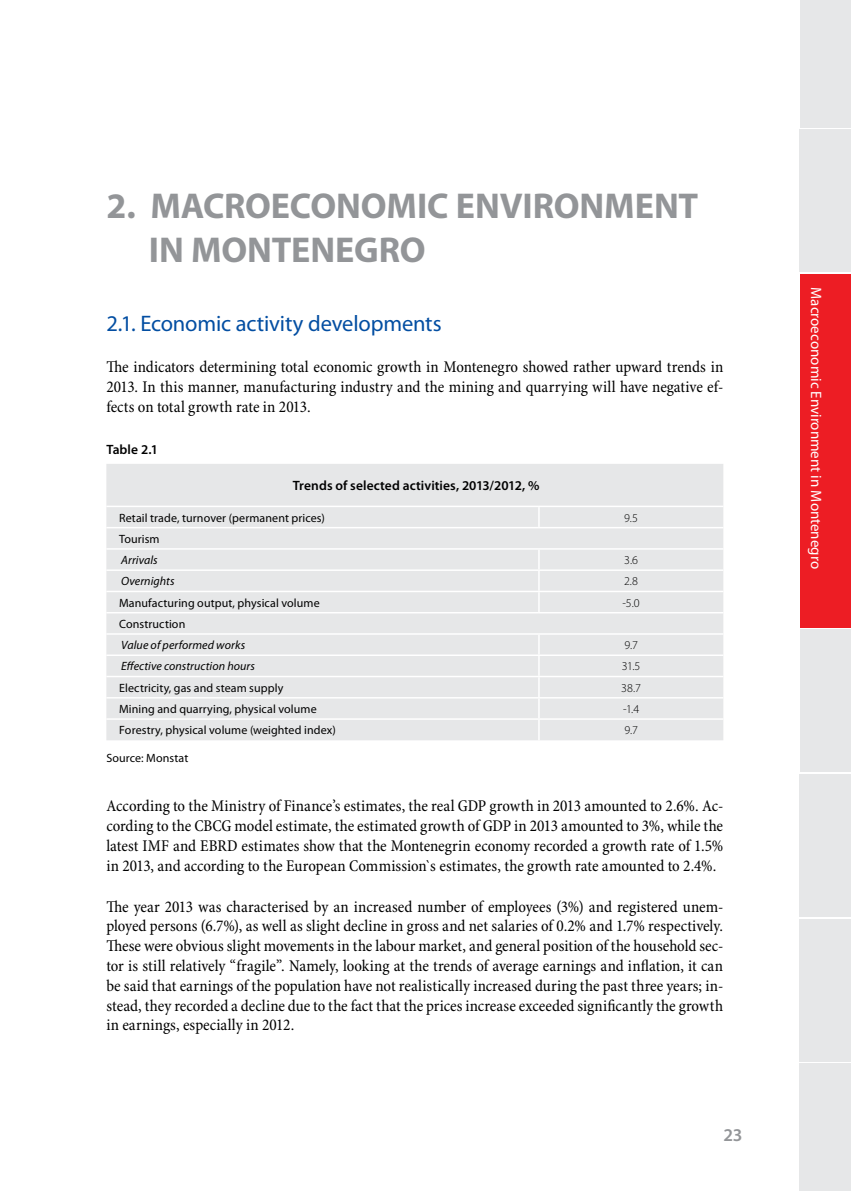
<style>
.page{position:relative;width:851px;height:1191px;background:#fff}
.page>*{position:absolute;margin:0;border:0;box-sizing:border-box;transform-origin:0 0}
.t1{font:700 36px/43.2px "Myriad Pro";letter-spacing:-.005em;color:#939598}
.t2{font:22.5px "Myriad Pro";letter-spacing:-.005em;color:#034ea2}
.t3{font:600 18px "Myriad Pro";color:#939598}
.t4{font:condensed 16.5px/19.8px "Minion Pro";letter-spacing:.005em;color:#000;text-align:justify}
.t5{font:15px "Myriad Pro";color:#fff}
.t6{font:600 13.5px "Myriad Pro";letter-spacing:.005em;color:#000}
.t7{font:12px "Myriad Pro";letter-spacing:.01em;color:#000}
.t8{font:italic 12px "Myriad Pro";letter-spacing:.005em;color:#000}
.t9{font:300 12px "Myriad Pro";color:#000}
</style>
<div class="page">
<div style="left:799px;top:0;width:51px;height:128px;background:#e6e7e8"></div>
<div style="left:799px;top:1063px;width:51px;height:128px;background:#e6e7e8"></div>
<div style="left:799px;top:918px;width:51px;height:143px;background:#e6e7e8"></div>
<div style="left:799px;top:774px;width:51px;height:142px;background:#e6e7e8"></div>
<div style="left:799px;top:130px;width:51px;height:142px;background:#e6e7e8"></div>
<div style="left:799px;top:274px;width:51px;height:353px;background:#ed1d24"></div>
<div style="left:799px;top:629px;width:51px;height:143px;background:#e6e7e8"></div>
<div style="left:106px;top:464px;width:617px;height:276px;background:#e6e7e8"></div>
<hr style="left:106px;top:505px;width:433px;height:2px;background:#fff">
<hr style="left:539px;top:505px;width:184px;height:2px;background:#fff">
<hr style="left:106px;top:527px;width:433px;height:1px;background:#fff">
<hr style="left:539px;top:527px;width:184px;height:1px;background:#fff">
<hr style="left:106px;top:548px;width:433px;height:1px;background:#fff">
<hr style="left:539px;top:548px;width:184px;height:1px;background:#fff">
<hr style="left:106px;top:569px;width:433px;height:2px;background:#fff">
<hr style="left:539px;top:569px;width:184px;height:2px;background:#fff">
<hr style="left:106px;top:590px;width:433px;height:2px;background:#fff">
<hr style="left:539px;top:590px;width:184px;height:2px;background:#fff">
<hr style="left:106px;top:612px;width:433px;height:1px;background:#fff">
<hr style="left:539px;top:612px;width:184px;height:1px;background:#fff">
<hr style="left:106px;top:633px;width:433px;height:2px;background:#fff">
<hr style="left:539px;top:633px;width:184px;height:2px;background:#fff">
<hr style="left:106px;top:654px;width:433px;height:2px;background:#fff">
<hr style="left:539px;top:654px;width:184px;height:2px;background:#fff">
<hr style="left:106px;top:676px;width:433px;height:1px;background:#fff">
<hr style="left:539px;top:676px;width:184px;height:1px;background:#fff">
<hr style="left:106px;top:697px;width:433px;height:1px;background:#fff">
<hr style="left:539px;top:697px;width:184px;height:1px;background:#fff">
<hr style="left:106px;top:718px;width:433px;height:2px;background:#fff">
<hr style="left:539px;top:718px;width:184px;height:2px;background:#fff">
<svg style="left:538px;top:507px;width:1px;height:20px"></svg>
<svg style="left:538px;top:549px;width:1px;height:63px"></svg>
<svg style="left:538px;top:635px;width:1px;height:105px"></svg>
<h1 class="t1" style="left:149px;top:183px;width:551px;text-indent:-43px">2. MACROECONOMIC ENVIRONMENT<br>IN MONTENEGRO</h1>
<h2 class="t2" style="left:106px;top:310px;width:337px">2.1. Economic activity developments</h2>
<p class="t4" style="left:106px;top:358px;width:618px">The indicators determining total economic growth in Montenegro showed rather upward trends in 2013. In this manner, manufacturing industry and the mining and quarrying will have negative ef&shy;fects on total growth rate in 2013.</p>
<p class="t6" style="left:106px;top:440px;width:53px">Table 2.1</p>
<p class="t6" style="left:293px;top:477px;width:248px">Trends of selected activities, 2013/2012, %</p>
<p class="t7" style="left:119px;top:510px;width:207px">Retail trade, turnover (permanent prices)</p>
<p class="t9" style="left:624px;top:511px;width:15px">9.5</p>
<p class="t7" style="left:119px;top:531px;width:42px">Tourism</p>
<p class="t8" style="left:121px;top:552px;width:38px">Arrivals</p>
<p class="t9" style="left:624px;top:553px;width:15px">3.6</p>
<p class="t8" style="left:121px;top:574px;width:55px">Overnights</p>
<p class="t9" style="left:624px;top:575px;width:16px">2.8</p>
<p class="t7" style="left:119px;top:595px;width:202px">Manufacturing output, physical volume</p>
<p class="t9" style="left:622px;top:596px;width:19px">-5.0</p>
<p class="t7" style="left:119px;top:616px;width:68px">Construction</p>
<p class="t8" style="left:121px;top:637px;width:125px">Value of performed works</p>
<p class="t9" style="left:624px;top:638px;width:15px">9.7</p>
<p class="t8" style="left:121px;top:659px;width:135px">Effective construction hours</p>
<p class="t9" style="left:621px;top:660px;width:20px">31.5</p>
<p class="t7" style="left:119px;top:680px;width:166px">Electricity, gas and steam supply</p>
<p class="t9" style="left:621px;top:681px;width:21px">38.7</p>
<p class="t7" style="left:119px;top:701px;width:199px">Mining and quarrying, physical volume</p>
<p class="t9" style="left:623px;top:702px;width:18px">-1.4</p>
<p class="t7" style="left:119px;top:723px;width:218px">Forestry, physical volume (weighted index)</p>
<p class="t9" style="left:624px;top:723px;width:15px">9.7</p>
<p class="t7" style="left:106px;top:750px;width:83px">Source: Monstat</p>
<p class="t4" style="left:106px;top:796px;width:618px">According to the Ministry of Finance’s estimates, the real GDP growth in 2013 amounted to 2.6%. Ac&shy;cording to the CBCG model estimate, the estimated growth of GDP in 2013 amounted to 3%, while the latest IMF and EBRD estimates show that the Montenegrin economy recorded a growth rate of 1.5% in 2013, and according to the European Commission`s estimates, the growth rate amounted to 2.4%.</p>
<p class="t4" style="left:106px;top:897px;width:618px">The year 2013 was characterised by an increased number of employees (3%) and registered unem&shy;ployed persons (6.7%), as well as slight decline in gross and net salaries of 0.2% and 1.7% respectively.<br>These were obvious slight movements in the labour market, and general position of the household sec&shy;tor is still relatively “fragile”. Namely, looking at the trends of average earnings and inflation, it can be said that earnings of the population have not realistically increased during the past three years; in&shy;stead, they recorded a decline due to the fact that the prices increase exceeded significantly the growth in earnings, especially in 2012.</p>
<p class="t3" style="left:723px;top:1123px;width:21px">23</p>
<p class="t5" style="left:825px;top:287px;width:283px;rotate:90deg">Macroeconomic Environment in Montenegro</p>
</div>
